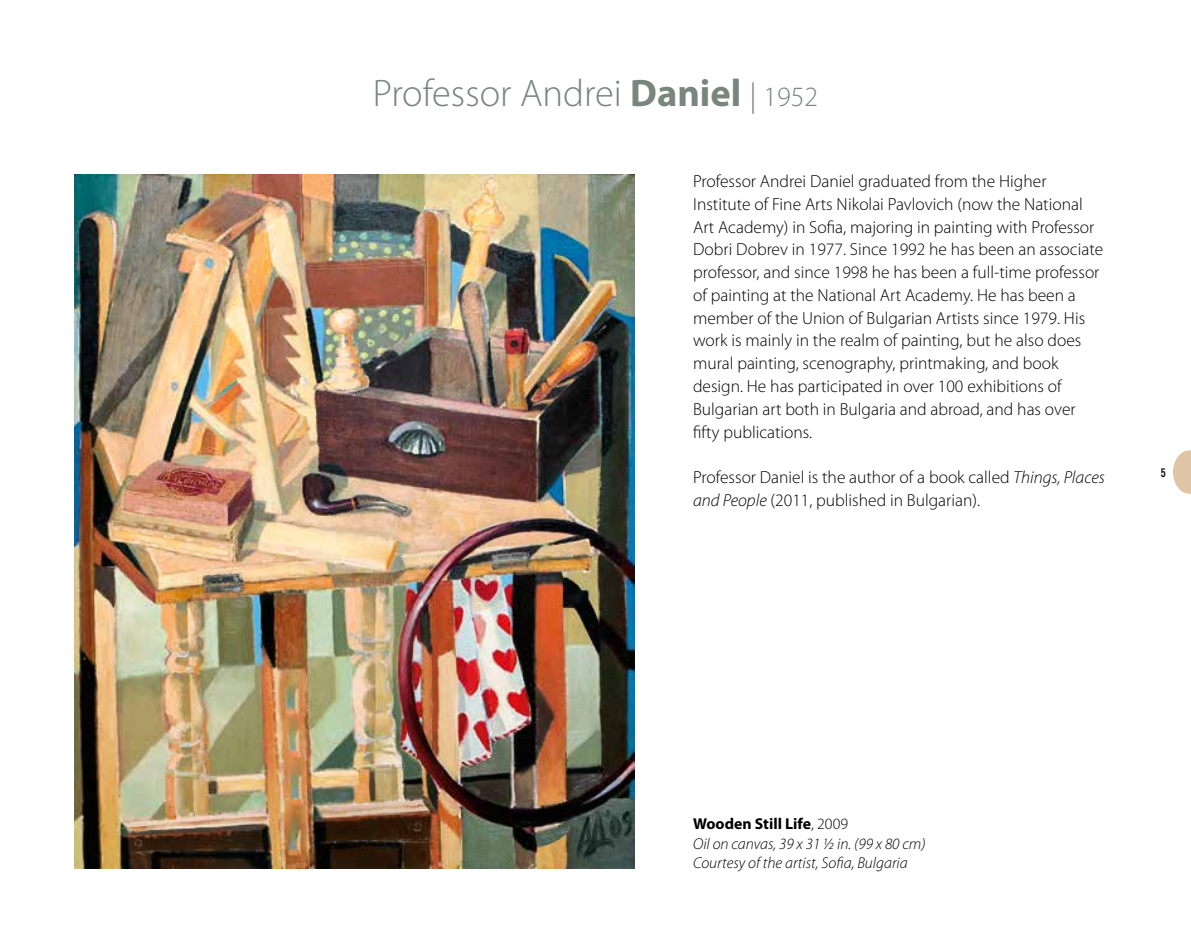
<style>
.page{position:relative;width:1191px;height:943px;background:#fff}
.page>*{position:absolute;margin:0;border:0;box-sizing:border-box;transform-origin:0 0}
.t1{font:300 38.5px "Myriad Pro";color:#78867f}
.t2{font:300 17.5px/22.8px "Myriad Pro";color:#000}
.t3{font:italic 300 15.75px/19.2px "Myriad Pro";color:#000}
.t4{font:700 condensed 12.25px "DIN Neuzeit Grotesk";color:#000}
.s1{font-weight:700}
.s2{font-size:31.5px}
.s3{font-size:28px}
.s4{font-style:italic}
.s5{font-weight:700;font-style:normal}
.s6{font-style:normal}
</style>
<div class="page">
<svg style="left:1173px;top:450px;width:18px;height:44px"></svg>
<img style="left:75px;top:174px;width:559px;height:694px">
<h1 class="t1" style="left:373px;top:70px;width:447px">Professor Andrei <span class="s1">Daniel</span> <span class="s2">|</span> <span class="s3">1952</span></h1>
<p class="t2" style="left:693px;top:170px;width:411px">Professor Andrei Daniel graduated from the Higher Institute of Fine Arts Nikolai Pavlovich (now the National Art Academy) in Sofia, majoring in painting with Professor Dobri Dobrev in 1977. Since 1992 he has been an associate professor, and since 1998 he has been a full-time professor of painting at the National Art Academy. He has been a member of the Union of Bulgarian Artists since 1979. His work is mainly in the realm of painting, but he also does mural painting, scenography, printmaking, and book design. He has participated in over 100 exhibitions of Bulgarian art both in Bulgaria and abroad, and has over fifty publications.</p>
<p class="t2" style="left:693px;top:465px;width:413px">Professor Daniel is the author of a book called <span class="s4">Things, Places and People</span> (2011, published in Bulgarian).</p>
<p class="t4" style="left:1160px;top:465px;width:6px">5</p>
<p class="t3" style="left:693px;top:814px;width:234px"><span class="s5">Wooden Still Life</span><span class="s6">, 2009<br></span>Oil on canvas, 39 x 31 ½ in. (99 x 80 cm)<br>Courtesy of the artist, Sofia, Bulgaria</p>
</div>
